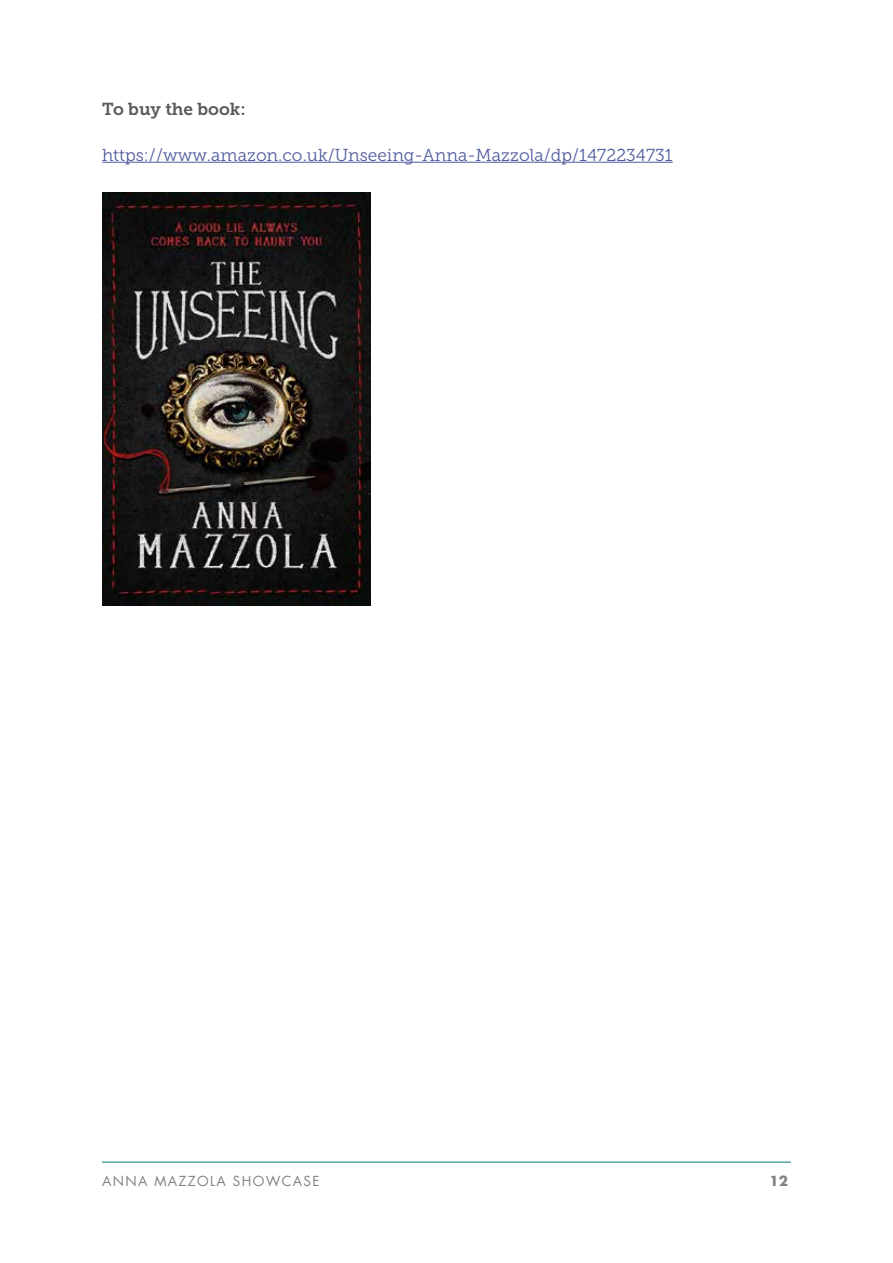
<style>
.page{position:relative;width:893px;height:1263px;background:#fff}
.page>*{position:absolute;margin:0;border:0;box-sizing:border-box;transform-origin:0 0}
.t1{font:17.25px "Museo Slab 300";color:#4f5b9e}
.t2{font:17.25px "Museo Slab 700";color:#58595b}
.t3{font:13.5px "Futura LT";letter-spacing:.1em;color:#808285}
.t4{font:700 13.5px "Futura Std";color:#808285}
</style>
<div class="page">
<hr style="left:102px;top:1162px;width:689px;height:1px;background:#067880">
<hr style="left:102px;top:162px;width:571px;height:1px;background:#4f5b9e">
<img style="left:102px;top:192px;width:269px;height:413px">
<p class="t2" style="left:102px;top:99px;width:145px">To buy the book:</p>
<p class="t1" style="left:102px;top:145px;width:572px">https://www.amazon.co.uk/Unseeing-Anna-Mazzola/dp/1472234731</p>
<p class="t3" style="left:102px;top:1173px;width:219px">ANNA MAZZOLA SHOWCASE</p>
<p class="t4" style="left:770px;top:1172px;width:20px">12</p>
</div>
